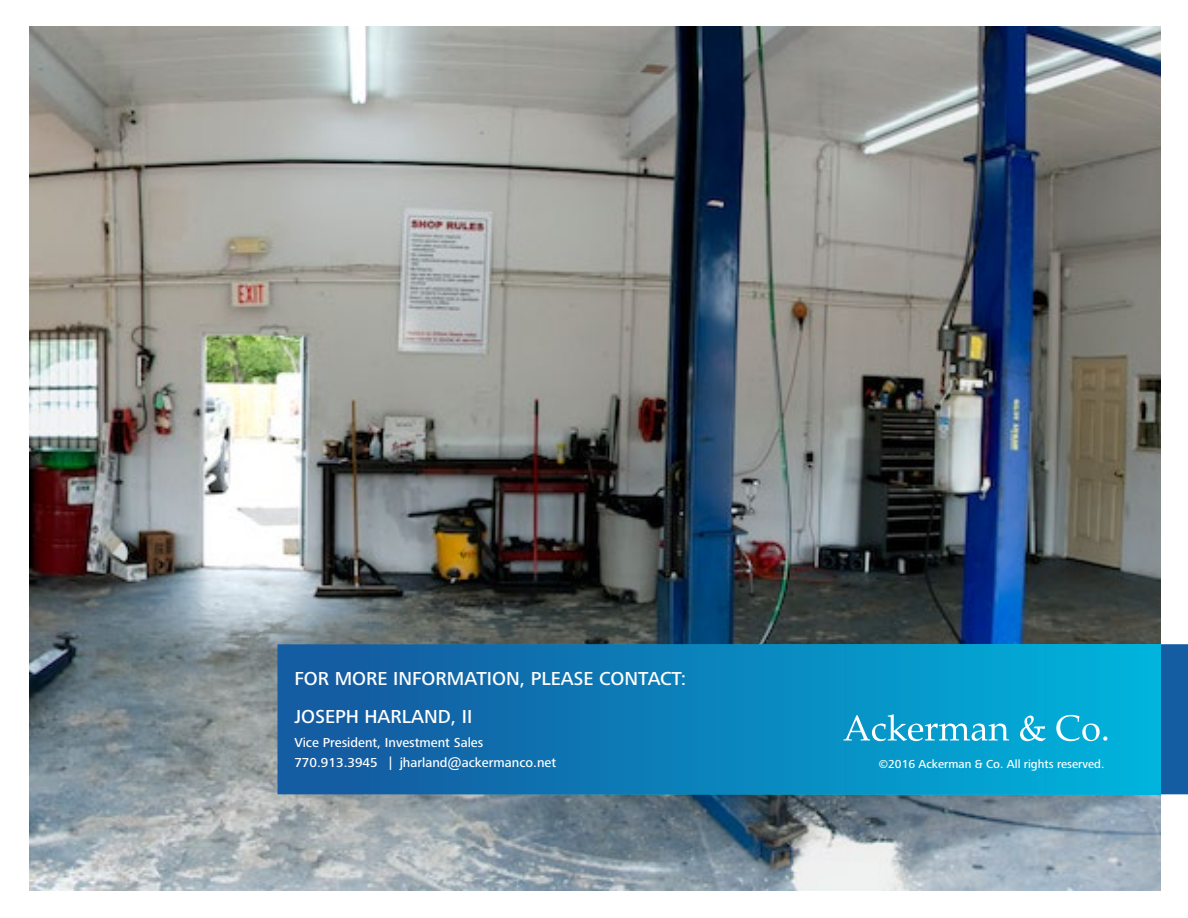
<style>
.page{position:relative;width:1188px;height:918px;background:#fff}
.page>*{position:absolute;margin:0;border:0;box-sizing:border-box;transform-origin:0 0}
.t1{font:500 19.5px/38.5px "Frutiger Next LTW1 G";color:#fff}
.t2{font:500 13.5px/19.5px "Frutiger Next LTW1 G";color:#fff}
.t3{font:500 12px "Frutiger Next LTW1 G";color:#fff}
</style>
<div class="page">
<img style="left:30px;top:27px;width:1131px;height:864px">
<div style="left:278px;top:644px;width:910px;height:150px;background:#145da2"></div>
<div style="left:351px;top:644px;width:810px;height:150px;background:linear-gradient(to right,#135ca2,#00b5dd)"></div>
<svg style="left:843px;top:714px;width:166px;height:27px;background:#3db1d7"></svg>
<svg style="left:1020px;top:716px;width:26px;height:25px"></svg>
<svg style="left:1056px;top:715px;width:51px;height:26px"></svg>
<h1 class="t1" style="left:294px;top:660px;width:393px">FOR MORE INFORMATION, PLEASE CONTACT:<br>JOSEPH HARLAND, II</h1>
<p class="t2" style="left:294px;top:734px;width:263px">Vice President, Investment Sales<br>770.913.3945 | jharland@ackermanco.net</p>
<p class="t3" style="left:879px;top:757px;width:227px">©2016 Ackerman &amp; Co. All rights reserved.</p>
</div>
